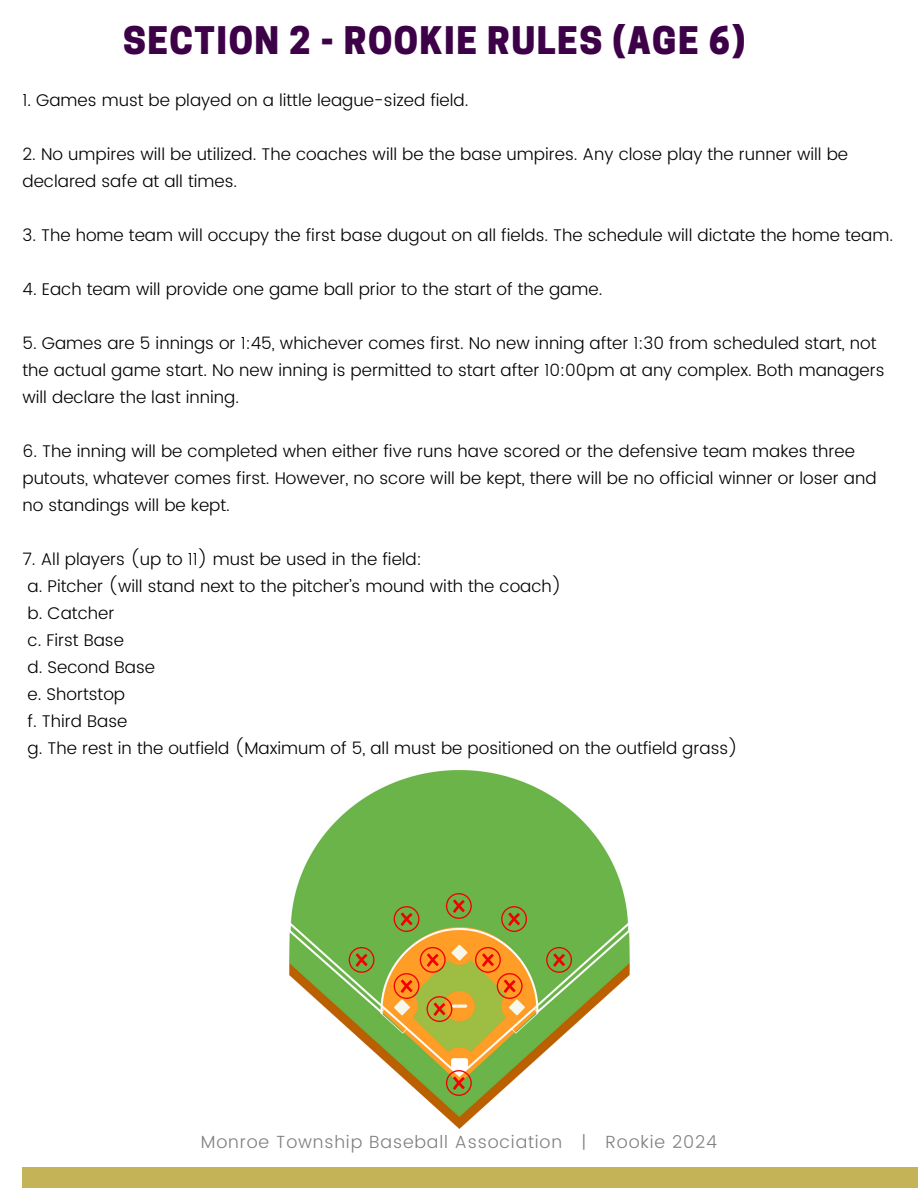
<style>
.page{position:relative;width:918px;height:1188px;background:#fff}
.page>*{position:absolute;margin:0;border:0;box-sizing:border-box;transform-origin:0 0}
.t1{font:800 35.7px "Cooper Hewitt";letter-spacing:.04em;color:#3d0148}
.t2{font:300 17.55px "Poppins";letter-spacing:.045em;color:#808080}
.t3{font:300 16.95px/27px "Poppins";color:#000}
</style>
<div class="page">
<div style="left:22px;top:1167px;width:896px;height:21px;background:#c5b358"></div>
<img style="left:289px;top:770px;width:341px;height:358px">
<svg style="left:446px;top:1070px;width:26px;height:26px"></svg>
<svg style="left:475px;top:947px;width:48px;height:52px"></svg>
<svg style="left:349px;top:947px;width:26px;height:26px"></svg>
<svg style="left:446px;top:893px;width:26px;height:26px"></svg>
<svg style="left:546px;top:947px;width:26px;height:26px"></svg>
<svg style="left:394px;top:906px;width:26px;height:26px"></svg>
<svg style="left:501px;top:906px;width:26px;height:26px"></svg>
<svg style="left:394px;top:947px;width:58px;height:75px"></svg>
<p class="t1" style="left:123px;top:27px;width:624px">SECTION 2 - ROOKIE RULES (AGE 6)</p>
<h1 class="t3" style="left:22px;top:87px;width:448px">1. Games must be played on a little league-sized field.</h1>
<p class="t3" style="left:22px;top:141px;width:827px">2. No umpires will be utilized. The coaches will be the base umpires. Any close play the runner will be declared safe at all times.</p>
<p class="t3" style="left:22px;top:222px;width:872px">3. The home team will occupy the first base dugout on all fields. The schedule will dictate the home team.</p>
<p class="t3" style="left:22px;top:276px;width:581px">4. Each team will provide one game ball prior to the start of the game.</p>
<p class="t3" style="left:22px;top:330px;width:864px">5. Games are 5 innings or 1:45, whichever comes first. No new inning after 1:30 from scheduled start, not the actual game start. No new inning is permitted to start after 10:00pm at any complex. Both managers will declare the last inning.</p>
<p class="t3" style="left:22px;top:438px;width:856px">6. The inning will be completed when either five runs have scored or the defensive team makes three putouts, whatever comes first. However, no score will be kept, there will be no official winner or loser and no standings will be kept.</p>
<p class="t3" style="left:22px;top:546px;width:401px">7. All players (up to 11) must be used in the field:</p>
<p class="t3" style="left:28px;top:573px;width:536px">a. Pitcher (will stand next to the pitcher’s mound with the coach)</p>
<p class="t3" style="left:28px;top:600px;width:88px">b. Catcher</p>
<p class="t3" style="left:28px;top:627px;width:98px">c. First Base</p>
<p class="t3" style="left:28px;top:654px;width:129px">d. Second Base</p>
<p class="t3" style="left:28px;top:681px;width:99px">e. Shortstop</p>
<p class="t3" style="left:28px;top:708px;width:101px">f. Third Base</p>
<p class="t3" style="left:28px;top:735px;width:712px">g. The rest in the outfield (Maximum of 5, all must be positioned on the outfield grass)</p>
<p class="t2" style="left:201px;top:1132px;width:518px">Monroe Township Baseball Association | Rookie 2024</p>
</div>
